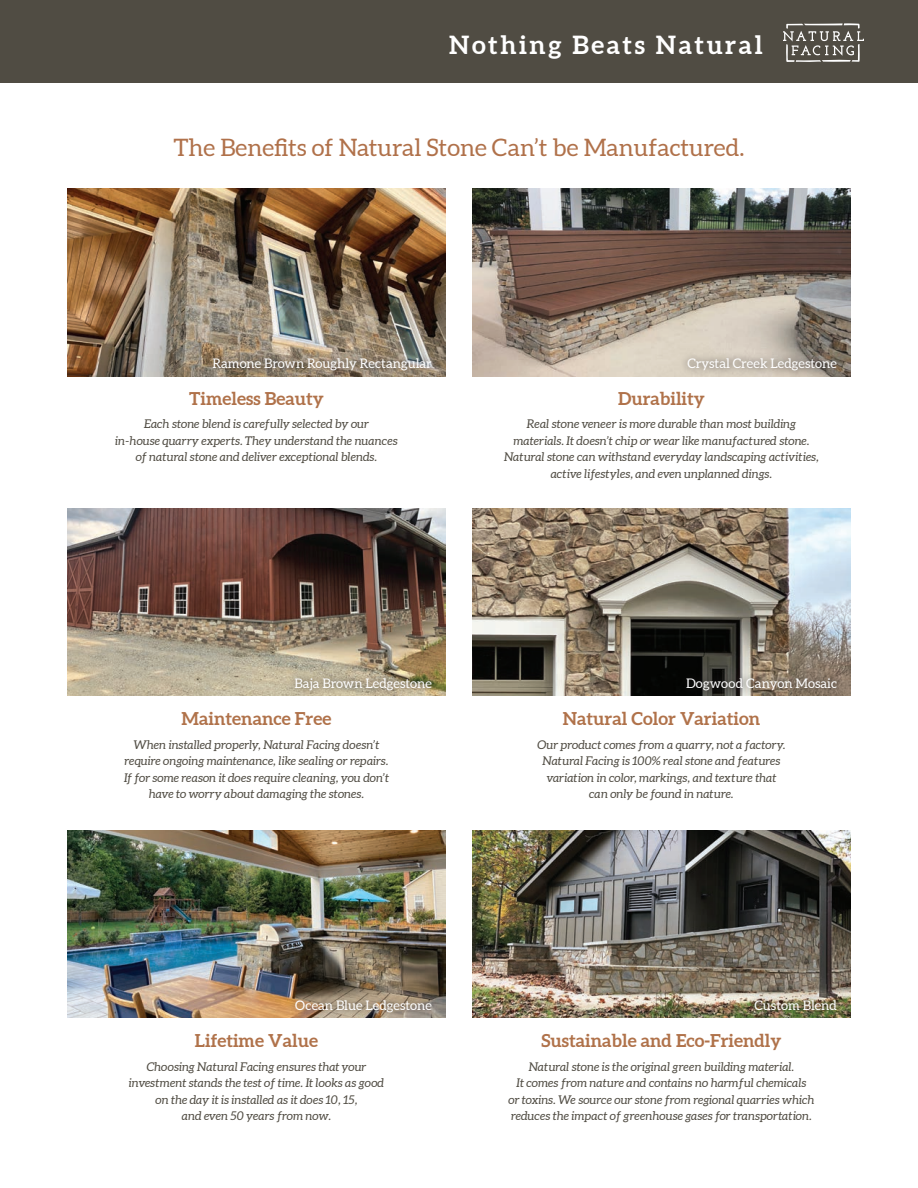
<style>
.page{position:relative;width:918px;height:1188px;background:#fff}
.page>*{position:absolute;margin:0;border:0;box-sizing:border-box;transform-origin:0 0}
.Category_Title{font:700 25.5px "Aleo";letter-spacing:.1em;color:#fff}
.H1{font:24px "Aleo";color:#b0714a}
.H2_-_Comparison{font:700 18px "Aleo";color:#b0724a}
.Photo_Caption{font:13.2px "Aleo";color:#fff}
.Color_Caption{font:italic 12px/16.5px "Aleo";color:#504c43;text-align:center}
</style>
<div class="page">
<img style="left:472px;top:830px;width:378px;height:188px">
<img style="left:68px;top:508px;width:377px;height:188px">
<img style="left:472px;top:508px;width:378px;height:188px">
<img style="left:68px;top:830px;width:378px;height:188px">
<div style="left:0;top:0;width:918px;height:81px;background:#504c43"></div>
<svg style="left:783px;top:23px;width:81px;height:39px"></svg>
<img style="left:472px;top:189px;width:378px;height:187px">
<div style="left:680px;top:351px;width:164px;height:27px;background:#231f20;opacity:.75"></div>
<div style="left:288px;top:670px;width:151px;height:28px;background:#231f20;opacity:.75"></div>
<div style="left:288px;top:992px;width:151px;height:28px;background:#231f20;opacity:.75"></div>
<img style="left:68px;top:189px;width:378px;height:187px">
<div style="left:205px;top:351px;width:234px;height:27px;background:#231f20;opacity:.75"></div>
<div style="left:679px;top:670px;width:165px;height:28px;background:#231f20;opacity:.75"></div>
<div style="left:747px;top:992px;width:97px;height:26px;background:#231f20;opacity:.75"></div>
<p class="Category_Title" style="left:449px;top:29px;width:315px">Nothing Beats Natural</p>
<p class="H1" style="left:173px;top:134px;width:573px">The Benefits of Natural Stone Can’t be Manufactured.</p>
<p class="Photo_Caption" style="left:212px;top:356px;width:221px">Ramone Brown Roughly Rectangular</p>
<p class="H2_-_Comparison" style="left:189px;top:387px;width:136px">Timeless Beauty</p>
<p class="Color_Caption" style="left:115px;top:416px;width:284px">Each stone blend is carefully selected by our<br>in-house quarry experts. They understand the nuances of natural stone and deliver exceptional blends.</p>
<p class="Photo_Caption" style="left:687px;top:356px;width:151px">Crystal Creek Ledgestone</p>
<p class="H2_-_Comparison" style="left:618px;top:387px;width:88px">Durability</p>
<p class="Color_Caption" style="left:504px;top:416px;width:316px">Real stone veneer is more durable than most building materials. It doesn’t chip or wear like manufactured stone.<br>Natural stone can withstand everyday landscaping activities, active lifestyles, and even unplanned dings.</p>
<p class="Photo_Caption" style="left:294px;top:676px;width:139px">Baja Brown Ledgestone</p>
<p class="H2_-_Comparison" style="left:182px;top:708px;width:151px">Maintenance Free</p>
<p class="Color_Caption" style="left:124px;top:737px;width:266px">When installed properly, Natural Facing doesn’t require ongoing maintenance, like sealing or repairs.<br>If for some reason it does require cleaning, you don’t have to worry about damaging the stones.</p>
<p class="Photo_Caption" style="left:686px;top:676px;width:152px">Dogwood Canyon Mosaic</p>
<p class="H2_-_Comparison" style="left:563px;top:708px;width:199px">Natural Color Variation</p>
<p class="Color_Caption" style="left:537px;top:737px;width:250px">Our product comes from a quarry, not a factory.<br>Natural Facing is 100% real stone and features variation in color, markings, and texture that can only be found in nature.</p>
<p class="Photo_Caption" style="left:295px;top:998px;width:138px">Ocean Blue Ledgestone</p>
<p class="H2_-_Comparison" style="left:195px;top:1030px;width:125px">Lifetime Value</p>
<p class="Color_Caption" style="left:129px;top:1058px;width:257px">Choosing Natural Facing ensures that your investment stands the test of time. It looks as good on the day it is installed as it does 10, 15,<br>and even 50 years from now.</p>
<p class="Photo_Caption" style="left:755px;top:998px;width:84px">Custom Blend</p>
<p class="H2_-_Comparison" style="left:541px;top:1030px;width:242px">Sustainable and Eco-Friendly</p>
<p class="Color_Caption" style="left:508px;top:1058px;width:308px">Natural stone is the original green building material.<br>It comes from nature and contains no harmful chemicals<br>or toxins. We source our stone from regional quarries which reduces the impact of greenhouse gases for transportation.</p>
</div>
